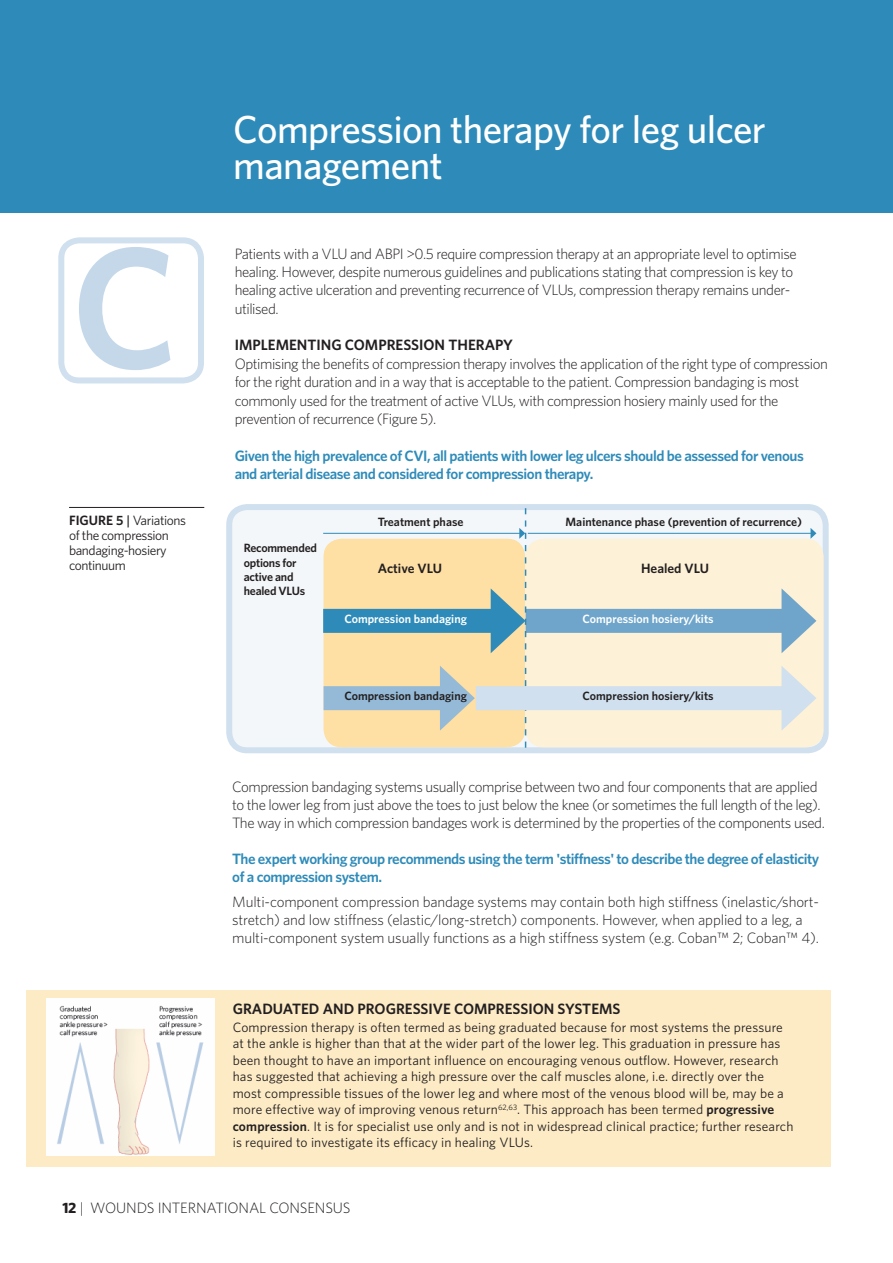
<style>
.page{position:relative;width:893px;height:1263px;background:#fff}
.page>*{position:absolute;margin:0;border:0;box-sizing:border-box;transform-origin:0 0}
.t1{font:600 172.5px "Whitney";color:#c4d8ea}
.t2{font:500 39px/36px "Whitney";letter-spacing:-.015em;color:#fff}
.t3{font:300 15px/18.5px "Whitney";letter-spacing:-.03em;color:#231f20}
.t4{font:300 15px/18px "Whitney";letter-spacing:-.01em;color:#231f20}
.t5{font:600 15px/18.5px "Whitney";letter-spacing:-.03em;color:#2e8bb9}
.t6{font:600 15px "Whitney";color:#231f20}
.t7{font:13.5px/16.5px "Whitney";letter-spacing:.01em;color:#231f20}
.t8{font:13.5px/15px "Whitney";letter-spacing:-.03em;color:#231f20}
.t9{font:600 13.5px "Whitney";color:#231f20}
.t10{font:600 12px "Whitney";color:#231f20}
.t11{font:600 12px "Whitney";color:#fff}
.t12{font:600 12px/14.2px "Whitney";letter-spacing:-.02em;color:#231f20}
.s1{font-weight:600}
.s2{font-weight:500}
.s3{font-weight:700}
</style>
<div class="page">
<div style="left:0;top:0;width:893px;height:213px;background:#2e8bb9"></div>
<div style="left:26px;top:990px;width:805px;height:177px;background:#fdebc6"></div>
<img style="left:46px;top:998px;width:168px;height:157px">
<div style="left:58px;top:237px;width:146px;height:146px;border:6px solid #d0e0ee;border-radius:18px"></div>
<hr style="left:69px;top:507px;width:135px;height:1px;background:#231f20">
<div style="left:229px;top:507px;width:597px;height:243px;background:#f3f7fa;border-radius:18px"></div>
<div style="left:226px;top:504px;width:603px;height:249px;border:6px solid #d0e0ee;border-radius:18px"></div>
<div style="left:324px;top:539px;width:201px;height:208px;background:#fedfa4;border-radius:18px"></div>
<div style="left:526px;top:539px;width:298px;height:208px;background:#fdf1d7;border-radius:18px"></div>
<div style="left:323px;top:609px;width:180px;height:24px;background:#2e8bb9"></div>
<div style="left:324px;top:686px;width:129px;height:24px;background:#94bad7"></div>
<svg style="left:440px;top:666px;width:35px;height:65px"></svg>
<div style="left:526px;top:609px;width:268px;height:24px;background:#6fa5ca"></div>
<svg style="left:782px;top:589px;width:34px;height:64px"></svg>
<hr style="left:323px;top:533px;width:197px;height:1px;background:#2e8bb9">
<hr style="left:528px;top:533px;width:283px;height:1px;background:#2e8bb9">
<svg style="left:810px;top:528px;width:6px;height:11px"></svg>
<svg style="left:491px;top:508px;width:35px;height:240px"></svg>
<div style="left:476px;top:686px;width:318px;height:24px;background:#d0e0ee"></div>
<svg style="left:782px;top:666px;width:34px;height:64px"></svg>
<h1 class="t1" style="left:71px;top:204px;width:109px">C</h1>
<h2 class="t2" style="left:233px;top:111px;width:534px">Compression therapy for leg ulcer management</h2>
<p class="t3" style="left:235px;top:244px;width:563px">Patients with a VLU and ABPI &gt;0.5 require compression therapy at an appropriate level to optimise healing. However, despite numerous guidelines and publications stating that compression is key to healing active ulceration and preventing recurrence of VLUs, compression therapy remains under&shy;utilised.</p>
<p class="t6" style="left:235px;top:336px;width:280px">IMPLEMENTING COMPRESSION THERAPY</p>
<p class="t3" style="left:235px;top:354px;width:595px">Optimising the benefits of compression therapy involves the application of the right type of compression for the right duration and in a way that is acceptable to the patient. Compression bandaging is most commonly used for the treatment of active VLUs, with compression hosiery mainly used for the prevention of recurrence (Figure 5).</p>
<p class="t5" style="left:235px;top:446px;width:571px">Given the high prevalence of CVI, all patients with lower leg ulcers should be assessed for venous and arterial disease and considered for compression therapy.</p>
<p class="t8" style="left:69px;top:512px;width:118px"><span class="s1">FIGURE 5</span> <span class="s2">|</span> Variations of the compression bandaging-hosiery continuum</p>
<p class="t10" style="left:378px;top:514px;width:87px">Treatment phase</p>
<p class="t10" style="left:566px;top:514px;width:238px">Maintenance phase (prevention of recurrence)</p>
<p class="t12" style="left:244px;top:541px;width:75px">Recommended options for active and healed VLUs</p>
<p class="t9" style="left:378px;top:560px;width:66px">Active VLU</p>
<p class="t9" style="left:641px;top:560px;width:70px">Healed VLU</p>
<p class="t11" style="left:344px;top:611px;width:124px">Compression bandaging</p>
<p class="t11" style="left:583px;top:611px;width:133px">Compression hosiery/kits</p>
<p class="t10" style="left:344px;top:689px;width:124px">Compression bandaging</p>
<p class="t10" style="left:583px;top:689px;width:133px">Compression hosiery/kits</p>
<p class="t3" style="left:232px;top:778px;width:594px;line-height:18px">Compression bandaging systems usually comprise between two and four components that are applied to the lower leg from just above the toes to just below the knee (or sometimes the full length of the leg).<br>The way in which compression bandages work is determined by the properties of the components used.</p>
<p class="t5" style="left:232px;top:850px;width:589px;line-height:18px">The expert working group recommends using the term 'stiffness' to describe the degree of elasticity of a compression system.</p>
<p class="t4" style="left:232px;top:892px;width:588px">Multi-component compression bandage systems may contain both high stiffness (inelastic/short&shy;stretch) and low stiffness (elastic/long-stretch) components. However, when applied to a leg, a multi-component system usually functions as a high stiffness system (e.g. Coban™ 2; Coban™ 4).</p>
<p class="t6" style="left:233px;top:1000px;width:389px">GRADUATED AND PROGRESSIVE COMPRESSION SYSTEMS</p>
<p class="t7" style="left:233px;top:1019px;width:562px">Compression therapy is often termed as being graduated because for most systems the pressure at the ankle is higher than that at the wider part of the lower leg. This graduation in pressure has been thought to have an important influence on encouraging venous outflow. However, research has suggested that achieving a high pressure over the calf muscles alone, i.e. directly over the most compressible tissues of the lower leg and where most of the venous blood will be, may be a more effective way of improving venous return<sup>62,63</sup>. This approach has been termed <span class="s1">progressive compression</span>. It is for specialist use only and is not in widespread clinical practice; further research is required to investigate its efficacy in healing VLUs.</p>
<p class="t4" style="left:62px;top:1199px;width:290px"><span class="s3">12</span> | WOUNDS INTERNATIONAL CONSENSUS</p>
</div>
